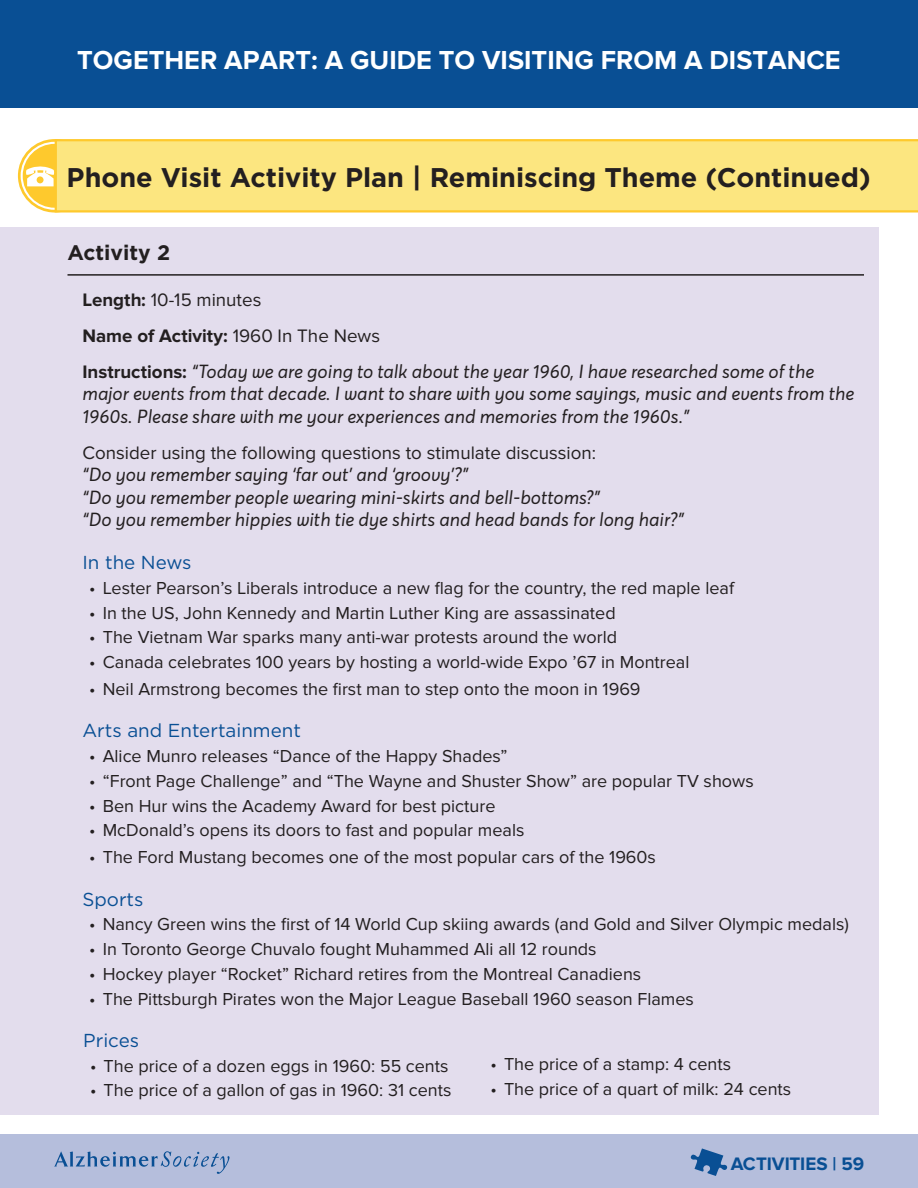
<style>
.page{position:relative;width:918px;height:1188px;background:#fff}
.page>*{position:absolute;margin:0;border:0;box-sizing:border-box;transform-origin:0 0}
.t1{font:700 27px "Gotham";color:#231f20}
.t2{font:700 27px "Proxima Nova";color:#fff}
.t3{font:700 21px "Gotham";color:#231f20}
.t4{font:italic 18.75px/22.5px "Averta";color:#231f20}
.t5{font:18.75px/36px "Proxima Nova";color:#231f20}
.t6{font:18.75px "Gotham";color:#094f94}
.t7{font:700 18.75px "Proxima Nova";letter-spacing:-.005em;color:#094f94}
.t8{font:18px "Proxima Nova";color:#231f20}
.s1{font-weight:700}
.s2{font-family:"Proxima Nova";font-weight:700;font-style:normal}
</style>
<div class="page">
<div style="left:0;top:1134px;width:918px;height:54px;background:#b5bedc"></div>
<div style="left:0;top:0;width:918px;height:108px;background:#094f94"></div>
<svg style="left:54px;top:1151px;width:175px;height:23px"></svg>
<svg style="left:690px;top:1148px;width:37px;height:28px"></svg>
<div style="left:0;top:228px;width:879px;height:887px;background:#e3dded"></div>
<hr style="left:68px;top:274px;width:796px;height:2px;background:#231f20">
<svg style="left:18px;top:139px;width:73px;height:74px"></svg>
<svg style="left:21px;top:142px;width:68px;height:68px"></svg>
<div style="left:23px;top:144px;width:64px;height:64px;background:#fec92d;border-radius:50%"></div>
<svg style="left:26px;top:166px;width:28px;height:20px"></svg>
<svg style="left:55px;top:139px;width:863px;height:74px"></svg>
<h1 class="t2" style="left:77px;top:44px;width:765px">TOGETHER APART: A GUIDE TO VISITING FROM A DISTANCE</h1>
<h1 class="t1" style="left:67px;top:159px;width:806px">Phone Visit Activity Plan | Reminiscing Theme (Continued)</h1>
<p class="t3" style="left:68px;top:239px;width:104px">Activity 2</p>
<p class="t5" style="left:82px;top:282px;width:299px"><span class="s1">Length:</span> 10-15 minutes<br><span class="s1">Name of Activity:</span> 1960 In The News</p>
<p class="t4" style="left:82px;top:361px;width:774px"><span class="s2">Instructions:</span> “Today we are going to talk about the year 1960, I have researched some of the major events from that decade. I want to share with you some sayings, music and events from the<br>1960s. Please share with me your experiences and memories from the 1960s.”</p>
<p class="t5" style="left:82px;top:435px;width:515px">Consider using the following questions to stimulate discussion:</p>
<p class="t4" style="left:82px;top:464px;width:603px">“Do you remember saying ‘far out’ and ‘groovy’?”<br>“Do you remember people wearing mini-skirts and bell-bottoms?”<br>“Do you remember hippies with tie dye shirts and head bands for long hair?”</p>
<p class="t6" style="left:82px;top:550px;width:111px">In the News</p>
<p class="t8" style="left:89px;top:577px;width:646px">• Lester Pearson’s Liberals introduce a new flag for the country, the red maple leaf</p>
<p class="t8" style="left:89px;top:602px;width:528px">• In the US, John Kennedy and Martin Luther King are assassinated</p>
<p class="t8" style="left:89px;top:627px;width:529px">• The Vietnam War sparks many anti-war protests around the world</p>
<p class="t8" style="left:89px;top:652px;width:602px">• Canada celebrates 100 years by hosting a world-wide Expo ’67 in Montreal</p>
<p class="t8" style="left:89px;top:678px;width:553px">• Neil Armstrong becomes the first man to step onto the moon in 1969</p>
<p class="t6" style="left:82px;top:719px;width:220px">Arts and Entertainment</p>
<p class="t8" style="left:89px;top:746px;width:420px">• Alice Munro releases “Dance of the Happy Shades”</p>
<p class="t8" style="left:89px;top:770px;width:666px">• “Front Page Challenge” and “The Wayne and Shuster Show” are popular TV shows</p>
<p class="t8" style="left:89px;top:795px;width:408px">• Ben Hur wins the Academy Award for best picture</p>
<p class="t8" style="left:89px;top:820px;width:437px">• McDonald’s opens its doors to fast and popular meals</p>
<p class="t8" style="left:89px;top:847px;width:568px">• The Ford Mustang becomes one of the most popular cars of the 1960s</p>
<p class="t6" style="left:82px;top:887px;width:63px">Sports</p>
<p class="t8" style="left:89px;top:914px;width:761px">• Nancy Green wins the first of 14 World Cup skiing awards (and Gold and Silver Olympic medals)</p>
<p class="t8" style="left:89px;top:939px;width:509px">• In Toronto George Chuvalo fought Muhammed Ali all 12 rounds</p>
<p class="t8" style="left:89px;top:964px;width:554px">• Hockey player “Rocket” Richard retires from the Montreal Canadiens</p>
<p class="t8" style="left:89px;top:988px;width:606px">• The Pittsburgh Pirates won the Major League Baseball 1960 season Flames</p>
<p class="t6" style="left:83px;top:1028px;width:57px">Prices</p>
<p class="t8" style="left:90px;top:1055px;width:360px">• The price of a dozen eggs in 1960: 55 cents</p>
<p class="t8" style="left:90px;top:1080px;width:363px">• The price of a gallon of gas in 1960: 31 cents</p>
<p class="t8" style="left:490px;top:1054px;width:242px">• The price of a stamp: 4 cents</p>
<p class="t8" style="left:490px;top:1079px;width:302px">• The price of a quart of milk: 24 cents</p>
<p class="t7" style="left:731px;top:1153px;width:135px">ACTIVITIES | 59</p>
</div>
